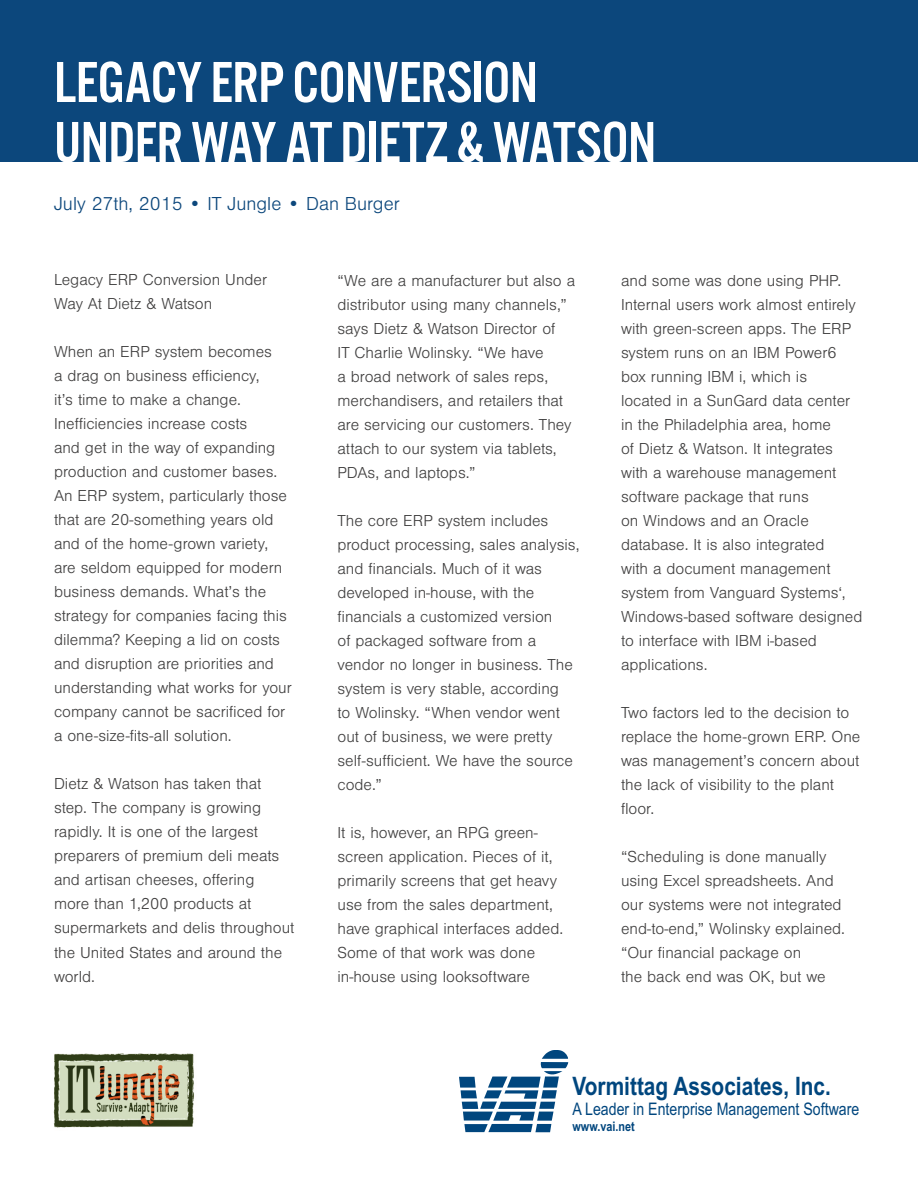
<style>
.page{position:relative;width:918px;height:1188px;background:#fff}
.page>*{position:absolute;margin:0;border:0;box-sizing:border-box;transform-origin:0 0}
.t1{font:60px/60px "Alternate Got No 3 D";letter-spacing:-.01em;color:#fff}
.t2{font:700 25.5px "Arial Narrow";color:#00467e}
.t3{font:300 19.5px "Nimbus San";color:#0c477c}
.t4{font:17.25px "Arial Narrow";color:#00467e}
.t5{font:300 16.5px/24px "Nimbus San";color:#403f3f}
.t6{font:700 13.2px "Arial Narrow";color:#00467e}
</style>
<div class="page">
<div style="left:0;top:0;width:918px;height:161px;background:#0c477c"></div>
<svg style="left:459px;top:1051px;width:109px;height:81px"></svg>
<img style="left:53px;top:1054px;width:141px;height:74px">
<h1 class="t1" style="left:54px;top:54px;width:604px">LEGACY ERP CONVERSION<br>UNDER WAY AT DIETZ &amp; WATSON</h1>
<p class="t3" style="left:54px;top:193px;width:347px">July 27th, 2015 • IT Jungle • Dan Burger</p>
<p class="t5" style="left:54px;top:268px;width:215px">Legacy ERP Conversion Under<br>Way At Dietz &amp; Watson</p>
<p class="t5" style="left:54px;top:340px;width:239px">When an ERP system becomes<br>a drag on business efficiency,<br>it’s time to make a change.<br>Inefficiencies increase costs<br>and get in the way of expanding production and customer bases.<br>An ERP system, particularly those that are 20-something years old and of the home-grown variety, are seldom equipped for modern business demands. What’s the strategy for companies facing this dilemma? Keeping a lid on costs and disruption are priorities and understanding what works for your company cannot be sacrificed for a one-size-fits-all solution.</p>
<p class="t5" style="left:54px;top:772px;width:242px">Dietz &amp; Watson has taken that step. The company is growing rapidly. It is one of the largest preparers of premium deli meats and artisan cheeses, offering<br>more than 1,200 products at supermarkets and delis throughout the United States and around the world.</p>
<p class="t5" style="left:338px;top:269px;width:239px">“We are a manufacturer but also a distributor using many channels,” says Dietz &amp; Watson Director of<br>IT Charlie Wolinsky. “We have<br>a broad network of sales reps, merchandisers, and retailers that are servicing our customers. They attach to our system via tablets,<br>PDAs, and laptops.”</p>
<p class="t5" style="left:338px;top:509px;width:244px">The core ERP system includes product processing, sales analysis, and financials. Much of it was developed in-house, with the financials a customized version<br>of packaged software from a vendor no longer in business. The system is very stable, according<br>to Wolinsky. “When vendor went out of business, we were pretty self-sufficient. We have the source code.”</p>
<p class="t5" style="left:338px;top:821px;width:227px">It is, however, an RPG green&shy;screen application. Pieces of it, primarily screens that get heavy use from the sales department, have graphical interfaces added.<br>Some of that work was done in-house using looksoftware</p>
<p class="t5" style="left:621px;top:269px;width:243px">and some was done using PHP.<br>Internal users work almost entirely with green-screen apps. The ERP system runs on an IBM Power6 box running IBM i, which is<br>located in a SunGard data center in the Philadelphia area, home<br>of Dietz &amp; Watson. It integrates with a warehouse management software package that runs<br>on Windows and an Oracle database. It is also integrated<br>with a document management system from Vanguard Systems‘,<br>Windows-based software designed to interface with IBM i-based applications.</p>
<p class="t5" style="left:621px;top:701px;width:241px">Two factors led to the decision to replace the home-grown ERP. One was management’s concern about the lack of visibility to the plant floor.</p>
<p class="t5" style="left:621px;top:845px;width:226px">“Scheduling is done manually using Excel spreadsheets. And our systems were not integrated end-to-end,” Wolinsky explained. “Our financial package on<br>the back end was OK, but we</p>
<h2 class="t2" style="left:573px;top:1071px;width:260px">Vormittag Associates, Inc.</h2>
<p class="t4" style="left:573px;top:1097px;width:288px">A Leader in Enterprise Management Software</p>
<p class="t6" style="left:573px;top:1119px;width:64px">www.vai.net</p>
</div>
